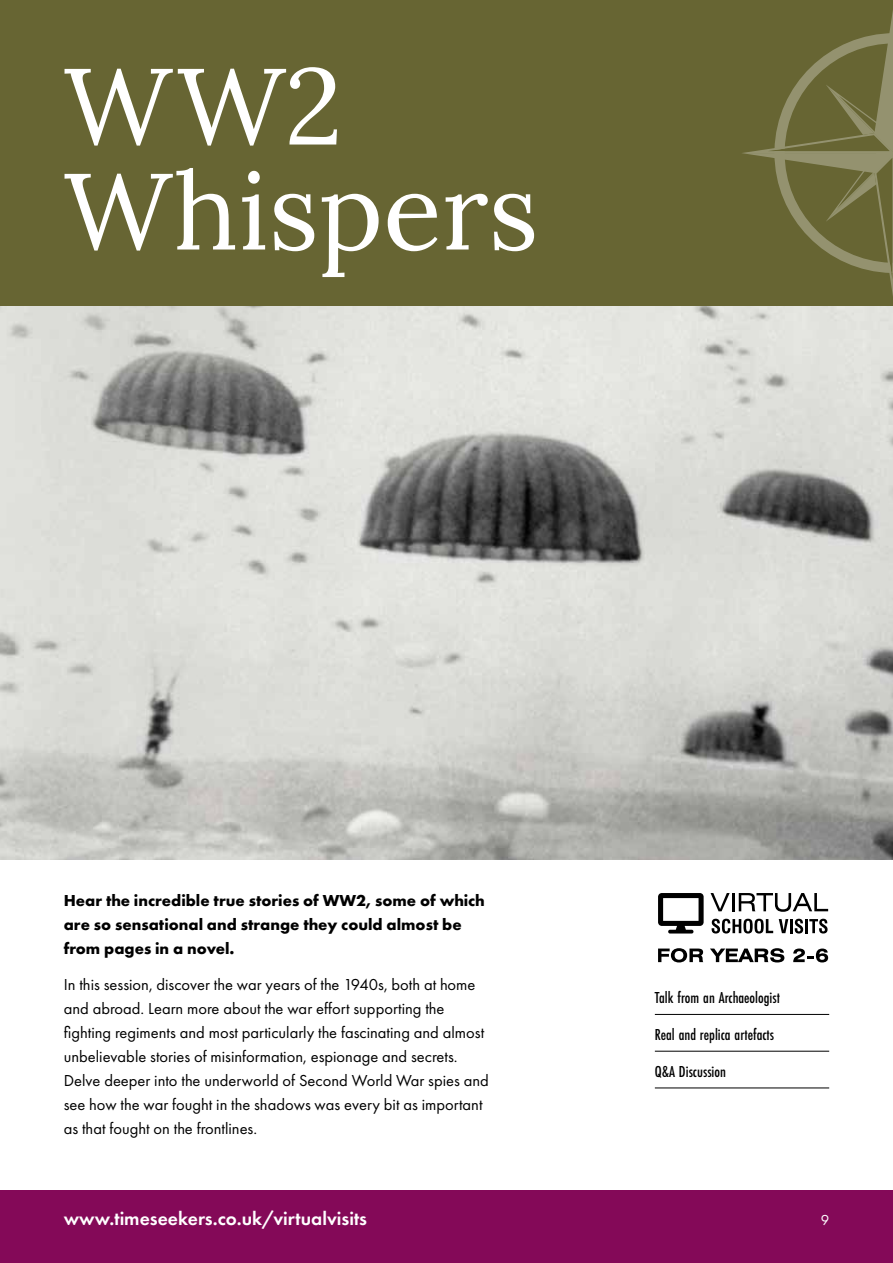
<style>
.page{position:relative;width:893px;height:1263px;background:#fff}
.page>*{position:absolute;margin:0;border:0;box-sizing:border-box;transform-origin:0 0}
.t1{font:108px/105px "Lora";color:#fff}
.t2{font:600 19.5px "Futura PT";color:#fff}
.t3{font:16.5px/24px "Futura PT";color:#000}
.t4{font:700 16.5px/24px "Futura PT";color:#000}
.t5{font:500 16.5px "Futura PT Cond";color:#000}
.t6{font:15px "Futura PT";color:#fff}
</style>
<div class="page">
<div style="left:0;top:0;width:893px;height:306px;background:#676533"></div>
<img style="left:0;top:306px;width:893px;height:553px">
<div style="left:0;top:1191px;width:893px;height:72px;background:#840958"></div>
<svg style="left:710px;top:893px;width:118px;height:19px"></svg>
<svg style="left:712px;top:919px;width:61px;height:14px"></svg>
<svg style="left:779px;top:919px;width:9px;height:14px"></svg>
<hr style="left:790px;top:919px;width:3px;height:14px;background:#000">
<svg style="left:795px;top:919px;width:8px;height:14px"></svg>
<hr style="left:805px;top:919px;width:3px;height:14px;background:#000">
<svg style="left:809px;top:919px;width:18px;height:14px"></svg>
<svg style="left:658px;top:893px;width:46px;height:40px"></svg>
<svg style="left:658px;top:948px;width:45px;height:14px"></svg>
<svg style="left:710px;top:948px;width:74px;height:14px"></svg>
<svg style="left:793px;top:948px;width:35px;height:14px"></svg>
<hr style="left:655px;top:1014px;width:174px;height:1px;background:#000">
<hr style="left:655px;top:1051px;width:174px;height:1px;background:#000">
<hr style="left:655px;top:1087px;width:174px;height:1px;background:#000">
<svg style="left:742px;top:10px;width:151px;height:286px"></svg>
<h1 class="t1" style="left:64px;top:54px;width:476px">WW2<br>Whispers</h1>
<p class="t4" style="left:64px;top:888px;width:423px">Hear the incredible true stories of WW2, some of which are so sensational and strange they could almost be from pages in a novel.</p>
<p class="t3" style="left:64px;top:973px;width:427px">In this session, discover the war years of the 1940s, both at home and abroad. Learn more about the war effort supporting the fighting regiments and most particularly the fascinating and almost unbelievable stories of misinformation, espionage and secrets.<br>Delve deeper into the underworld of Second World War spies and see how the war fought in the shadows was every bit as important as that fought on the frontlines.</p>
<p class="t5" style="left:655px;top:988px;width:127px">Talk from an Archaeologist</p>
<p class="t5" style="left:655px;top:1025px;width:121px">Real and replica artefacts</p>
<p class="t5" style="left:655px;top:1062px;width:73px">Q&amp;A Discussion</p>
<p class="t2" style="left:64px;top:1206px;width:305px">www.timeseekers.co.uk/virtualvisits</p>
<p class="t6" style="left:821px;top:1211px;width:10px">9</p>
</div>
